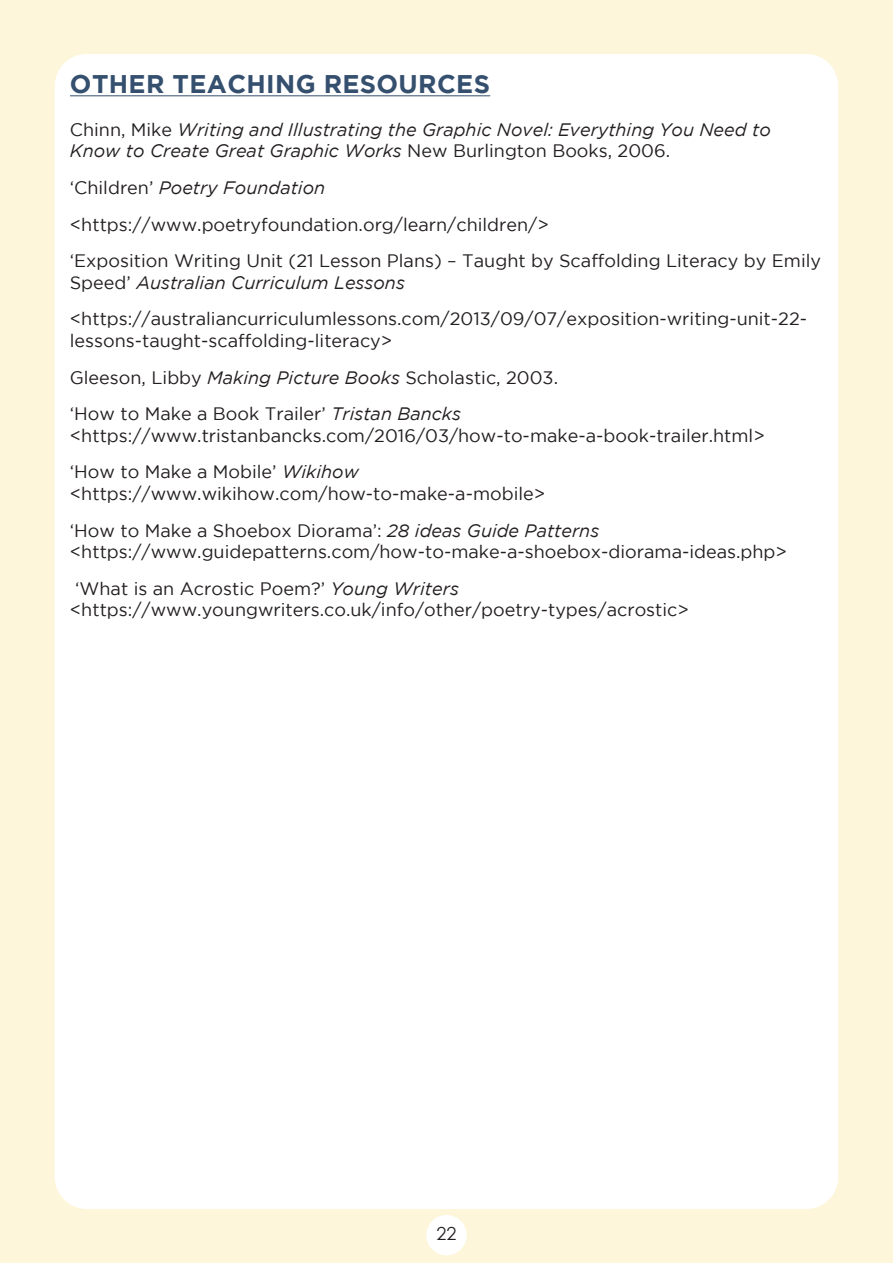
<style>
.page{position:relative;width:893px;height:1263px;background:#fff}
.page>*{position:absolute;margin:0;border:0;box-sizing:border-box;transform-origin:0 0}
.t1{font:700 25.5px "Gotham";letter-spacing:.015em;color:#354f6e}
.t2{font:18px/36.6px "Gotham";color:#231f20}
.t3{font:italic 18px/21.6px "Gotham";color:#231f20}
.t4{font:18px "Century Gothic";color:#231f20}
.s1{font-style:normal}
.s2{font-style:italic}
</style>
<div class="page">
<hr style="left:70px;top:96px;width:420px;height:1px;background:#354f6e">
<h1 class="t1" style="left:70px;top:69px;width:422px">OTHER TEACHING RESOURCES</h1>
<p class="t3" style="left:70px;top:119px;width:702px"><span class="s1">Chinn, Mike</span> Writing and Illustrating the Graphic Novel: Everything You Need to<br>Know to Create Great Graphic Works <span class="s1">New Burlington Books, 2006.</span></p>
<p class="t2" style="left:70px;top:169px;width:753px">‘Children’ <span class="s2">Poetry Foundation<br></span>&lt;https://www.poetryfoundation.org/learn/children/&gt;<br>‘Exposition Writing Unit (21 Lesson Plans) – Taught by Scaffolding Literacy by Emily</p>
<p class="t2" style="left:70px;top:264px;width:739px">Speed’ <span class="s2">Australian Curriculum Lessons </span>&lt;https://australiancurriculumlessons.com/2013/09/07/exposition-writing-unit-22-</p>
<p class="t2" style="left:70px;top:322px;width:490px">lessons-taught-scaffolding-literacy&gt;<br>Gleeson, Libby <span class="s2">Making Picture Books</span> Scholastic, 2003. ‘How to Make a Book Trailer’ <span class="s2">Tristan Bancks</span></p>
<p class="t2" style="left:70px;top:417px;width:697px">&lt;https://www.tristanbancks.com/2016/03/how-to-make-a-book-trailer.html&gt; ‘How to Make a Mobile’ <span class="s2">Wikihow</span></p>
<p class="t2" style="left:70px;top:475px;width:531px">&lt;https://www.wikihow.com/how-to-make-a-mobile&gt;<br>‘How to Make a Shoebox Diorama’: <span class="s2">28 ideas Guide Patterns</span></p>
<p class="t2" style="left:70px;top:533px;width:719px">&lt;https://www.guidepatterns.com/how-to-make-a-shoebox-diorama-ideas.php&gt; ‘What is an Acrostic Poem?’ <span class="s2">Young Writers</span></p>
<p class="t2" style="left:70px;top:591px;width:621px">&lt;https://www.youngwriters.co.uk/info/other/poetry-types/acrostic&gt;</p>
<p class="t4" style="left:436px;top:1221px;width:21px">22</p>
</div>
